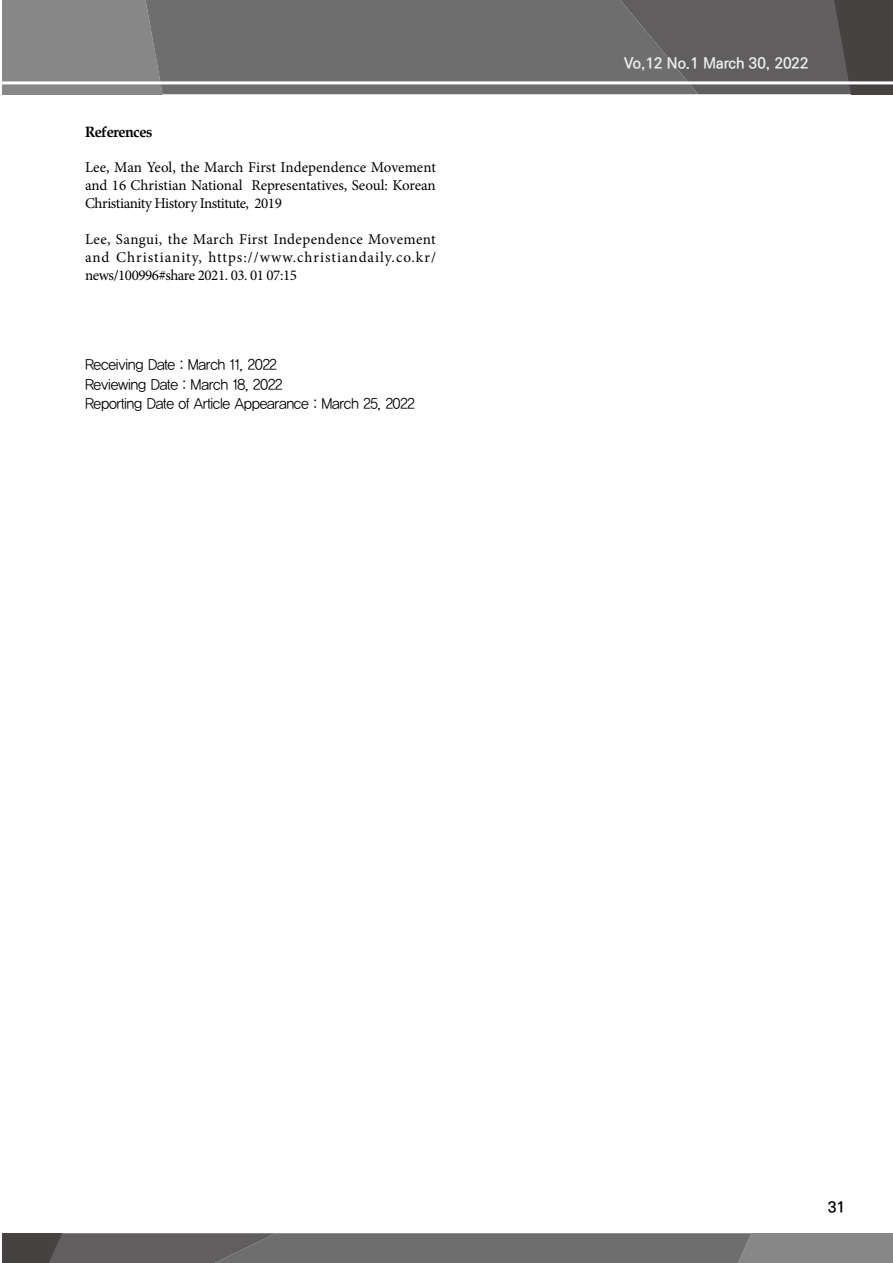
<style>
.page{position:relative;width:893px;height:1263px;background:#fff}
.page>*{position:absolute;margin:0;border:0;box-sizing:border-box;transform-origin:0 0}
.t1{font:15px/18px "Minion Pro";letter-spacing:-.025em;color:#000;text-align:justify}
.t2{font:15px/19.5px "YDVYGO Std 12";letter-spacing:-.02em;color:#000;scale:.95 1}
.t3{font:700 15px "Ko Pub Dotum";color:#efefef}
.t4{font:700 15px "Book Antiqua";letter-spacing:-.03em;color:#000;scale:.95 1}
.t5{font:700 15px "Ko Pub Dotum";color:#000}
</style>
<div class="page">
<div style="left:2px;top:0;width:144px;height:94px;background:#878787"></div>
<div style="left:146px;top:0;width:474px;height:94px;background:#6f6e6e"></div>
<svg style="left:620px;top:0;width:273px;height:94px;background:#5e5c5c"></svg>
<hr style="left:0;top:81px;width:893px;height:3px;background:#fff">
<svg style="left:2px;top:1233px;width:891px;height:30px;background:#6e6c6c"></svg>
<p class="t4" style="left:85px;top:121px;width:72px">References</p>
<p class="t1" style="left:85px;top:158px;width:352px">Lee, Man Yeol, the March First Independence Movement and 16 Christian National Representatives, Seoul: Korean Christianity History Institute, 2019</p>
<p class="t1" style="left:85px;top:230px;width:352px">Lee, Sangui, the March First Independence Movement and Christianity, https://www.christiandaily.co.kr/ news/100996#share 2021. 03. 01 07:15</p>
<p class="t2" style="left:85px;top:355px;width:349px">Receiving Date : March 11, 2022<br>Reviewing Date : March 18, 2022<br>Reporting Date of Article Appearance : March 25, 2022</p>
<p class="t3" style="left:624px;top:56px;width:186px">Vo,12 No.1 March 30, 2022</p>
<p class="t5" style="left:828px;top:1199px;width:18px">31</p>
</div>
